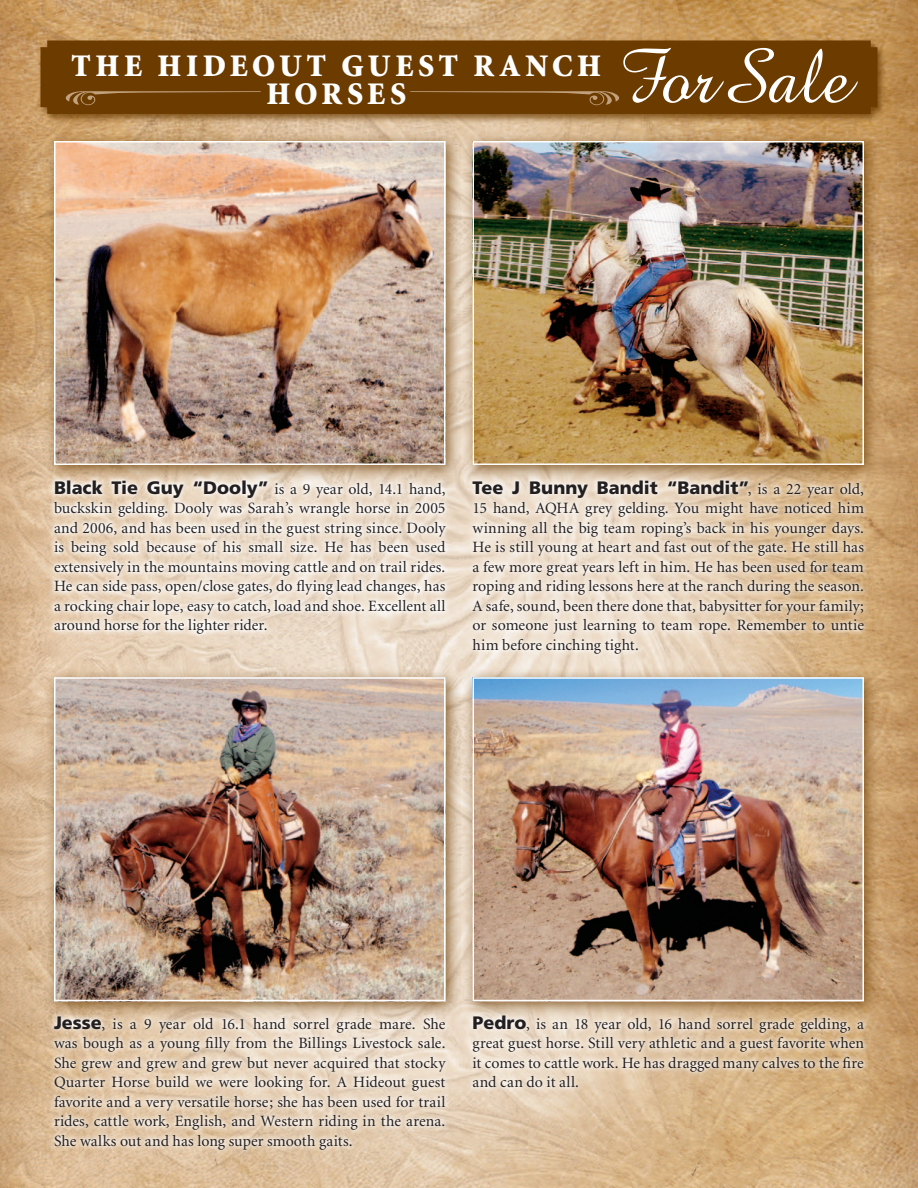
<style>
.page{position:relative;width:918px;height:1188px;background:#fff}
.page>*{position:absolute;margin:0;border:0;box-sizing:border-box;transform-origin:0 0}
.t1{font:76.5px "Amazone BT";letter-spacing:-.015em;color:#fff}
.t2{font:900 31.5px/28.5px "Minion";letter-spacing:.145em;color:#fff;text-align:center}
.t3{font:900 18px "Frutiger";color:#231f20}
.t4{font:15.75px/19.5px "Minion";letter-spacing:.005em;color:#231f20;text-align:justify}
.s1{font-family:"Frutiger";font-weight:900;font-size:18px}
.s2{font-family:"Minion";font-weight:400;font-size:15.75px}
</style>
<div class="page">
<img style="left:0;top:0;width:918px;height:1188px">
<div style="left:38px;top:38px;width:849px;height:85px;background:#6b3b00;opacity:.75"></div>
<svg style="left:40px;top:40px;width:838px;height:74px;background:#6f3f04"></svg>
<div style="left:69px;top:52px;width:540px;height:61px;background:#6b3b00"></div>
<div style="left:621px;top:45px;width:245px;height:66px;background:#6b3b00"></div>
<div style="left:63px;top:88px;width:206px;height:26px;background:#6b3b00"></div>
<svg style="left:66px;top:91px;width:195px;height:14px"></svg>
<div style="left:43px;top:130px;width:418px;height:351px;background:#6b3b00;opacity:.75"></div>
<img style="left:57px;top:144px;width:386px;height:318px">
<div style="left:54px;top:141px;width:392px;height:324px;border:2px solid #fff"></div>
<div style="left:462px;top:130px;width:418px;height:351px;background:#6b3b00;opacity:.75"></div>
<img style="left:475px;top:144px;width:386px;height:318px">
<div style="left:472px;top:141px;width:392px;height:324px;border:2px solid #fff"></div>
<div style="left:43px;top:667px;width:418px;height:350px;background:#6b3b00;opacity:.75"></div>
<img style="left:57px;top:680px;width:386px;height:318px">
<div style="left:54px;top:677px;width:392px;height:324px;border:2px solid #fff"></div>
<div style="left:462px;top:667px;width:418px;height:350px;background:#6b3b00;opacity:.75"></div>
<img style="left:475px;top:680px;width:386px;height:318px">
<div style="left:472px;top:677px;width:392px;height:324px;border:2px solid #fff"></div>
<svg style="left:47px;top:473px;width:403px;height:166px;background:#efe2d4"></svg>
<svg style="left:465px;top:473px;width:403px;height:186px;background:#e9d8c2"></svg>
<svg style="left:47px;top:1009px;width:403px;height:145px;background:#e8d6c0"></svg>
<svg style="left:466px;top:1008px;width:403px;height:84px;background:#e3cdb1"></svg>
<div style="left:407px;top:88px;width:221px;height:26px;background:#6b3b00"></div>
<svg style="left:410px;top:91px;width:209px;height:14px"></svg>
<h2 class="t2" style="left:72px;top:52px;width:531px">THE HIDEOUT GUE ST RANCH<br>HORSES</h2>
<h1 class="t1" style="left:617px;top:33px;width:235px">ForSale</h1>
<p class="t4" style="left:54px;top:480px;width:393px"><span class="s1">Black Tie Guy “Dooly”</span> is a 9 year old, 14.1 hand, buckskin gelding. Dooly was Sarah’s wrangle horse in 2005 and 2006, and has been used in the guest string since. Dooly is being sold because of his small size. He has been used extensively in the mountains moving cattle and on trail rides.<br>He can side pass, open/close gates, do flying lead changes, has a rocking chair lope, easy to catch, load and shoe. Excellent all around horse for the lighter rider.</p>
<p class="t3" style="left:472px;top:477px;width:393px">Tee J Bunny Bandit “Bandit”<span class="s2">, is a 22 year old,</span></p>
<p class="t4" style="left:472px;top:499px;width:393px">15 hand, AQHA grey gelding. You might have noticed him winning all the big team roping’s back in his younger days.<br>He is still young at heart and fast out of the gate. He still has a few more great years left in him. He has been used for team roping and riding lessons here at the ranch during the season.<br>A safe, sound, been there done that, babysitter for your family; or someone just learning to team rope. Remember to untie him before cinching tight.</p>
<p class="t4" style="left:54px;top:1015px;width:393px"><span class="s1">Jesse</span>, is a 9 year old 16.1 hand sorrel grade mare. She was bough as a young filly from the Billings Livestock sale.<br>She grew and grew and grew but never acquired that stocky Quarter Horse build we were looking for. A Hideout guest favorite and a very versatile horse; she has been used for trail rides, cattle work, English, and Western riding in the arena.<br>She walks out and has long super smooth gaits.</p>
<p class="t4" style="left:472px;top:1015px;width:393px"><span class="s1">Pedro</span>, is an 18 year old, 16 hand sorrel grade gelding, a great guest horse. Still very athletic and a guest favorite when it comes to cattle work. He has dragged many calves to the fire and can do it all.</p>
</div>
